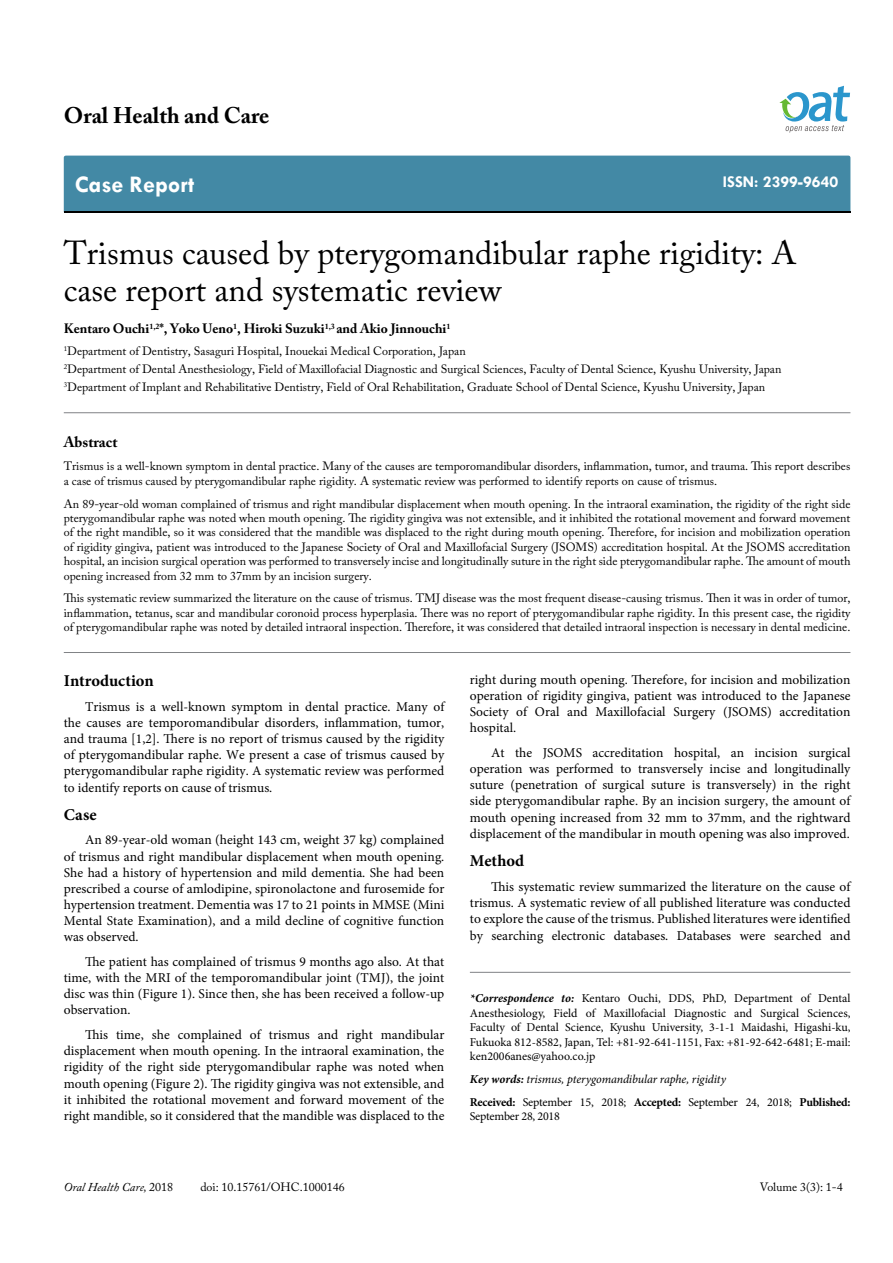
<style>
.page{position:relative;width:893px;height:1263px;background:#fff}
.page>*{position:absolute;margin:0;border:0;box-sizing:border-box;transform-origin:0 0}
.t1{font:33px/37.5px "Adobe Caslon Pro";color:#000}
.t2{font:700 24px "Tw Cen";color:#fff}
.t3{font:700 22.5px "Adobe Caslon Pro";color:#000}
.t4{font:700 16.5px "Minion Pro";letter-spacing:.005em;color:#000}
.t5{font:700 16.5px "Tw Cen";color:#fff}
.t6{font:700 15px "Adobe Caslon Pro";color:#000}
.t7{font:13.5px/16.2px "Minion Pro";color:#000;text-align:justify}
.t8{font:700 13.5px "Adobe Caslon Pro";color:#000}
.t9{font:12px/14.4px "Adobe Caslon Pro";color:#000}
.t10{font:12px/14.4px "Minion Pro";color:#000;text-align:justify}
.t11{font:italic 12px/23px "Minion Pro";letter-spacing:-.01em;color:#000}
.t12{font:italic 12px "Adobe Caslon Pro";color:#000}
.t13{font:12px "Minion Pro";letter-spacing:-.02em;color:#000}
.s1{font-weight:700;font-style:italic}
.s2{font-weight:700}
.s3{font-weight:700;font-style:normal}
.s4{font-style:normal}
</style>
<div class="page">
<div style="left:64px;top:156px;width:786px;height:56px;background:#4389a5"></div>
<svg style="left:779px;top:86px;width:71px;height:47px"></svg>
<hr style="left:64px;top:652px;width:786px;height:1px;background:#808285">
<hr style="left:64px;top:412px;width:786px;height:1px;background:#808285">
<hr style="left:470px;top:972px;width:380px;height:1px;background:#808285">
<h3 class="t3" style="left:64px;top:102px;width:207px">Oral Health and Care</h3>
<h2 class="t2" style="left:75px;top:170px;width:121px">Case Report</h2>
<p class="t5" style="left:723px;top:172px;width:117px">ISSN: 2399-9640</p>
<h1 class="t1" style="left:64px;top:234px;width:734px">Trismus caused by pterygomandibular raphe rigidity: A case report and systematic review</h1>
<p class="t8" style="left:64px;top:321px;width:388px">Kentaro Ouchi<sup>1,2</sup>*, Yoko Ueno<sup>1</sup>, Hiroki Suzuki<sup>1,3</sup> and Akio Jinnouchi<sup>1</sup></p>
<p class="t9" style="left:64px;top:342px;width:719px;line-height:18px"><sup>1</sup>Department of Dentistry, Sasaguri Hospital, Inouekai Medical Corporation, Japan<br><sup>2</sup>Department of Dental Anesthesiology, Field of Maxillofacial Diagnostic and Surgical Sciences, Faculty of Dental Science, Kyushu University, Japan<br><sup>3</sup>Department of Implant and Rehabilitative Dentistry, Field of Oral Rehabilitation, Graduate School of Dental Science, Kyushu University, Japan</p>
<p class="t6" style="left:64px;top:433px;width:55px">Abstract</p>
<p class="t9" style="left:64px;top:459px;width:788px">Trismus is a well-known symptom in dental practice. Many of the causes are temporomandibular disorders, inflammation, tumor, and trauma. This report describes a case of trismus caused by pterygomandibular raphe rigidity. A systematic review was performed to identify reports on cause of trismus.</p>
<p class="t9" style="left:64px;top:496px;width:788px;text-align:justify">An 89-year-old woman complained of trismus and right mandibular displacement when mouth opening. In the intraoral examination, the rigidity of the right side pterygomandibular raphe was noted when mouth opening. The rigidity gingiva was not extensible, and it inhibited the rotational movement and forward movement of the right mandible, so it was considered that the mandible was displaced to the right during mouth opening. Therefore, for incision and mobilization operation of rigidity gingiva, patient was introduced to the Japanese Society of Oral and Maxillofacial Surgery (JSOMS) accreditation hospital. At the JSOMS accreditation hospital, an incision surgical operation was performed to transversely incise and longitudinally suture in the right side pterygomandibular raphe. The amount of mouth opening increased from 32 mm to 37mm by an incision surgery.</p>
<p class="t9" style="left:64px;top:591px;width:788px;text-align:justify">This systematic review summarized the literature on the cause of trismus. TMJ disease was the most frequent disease-causing trismus. Then it was in order of tumor, inflammation, tetanus, scar and mandibular coronoid process hyperplasia. There was no report of pterygomandibular raphe rigidity. In this present case, the rigidity of pterygomandibular raphe was noted by detailed intraoral inspection. Therefore, it was considered that detailed intraoral inspection is necessary in dental medicine.</p>
<p class="t4" style="left:64px;top:669px;width:91px">Introduction</p>
<p class="t7" style="left:64px;top:698px;width:382px;text-indent:21px">Trismus is a well-known symptom in dental practice. Many of the causes are temporomandibular disorders, inflammation, tumor, and trauma [1,2]. There is no report of trismus caused by the rigidity of pterygomandibular raphe. We present a case of trismus caused by pterygomandibular raphe rigidity. A systematic review was performed to identify reports on cause of trismus.</p>
<p class="t4" style="left:64px;top:803px;width:34px">Case</p>
<p class="t7" style="left:64px;top:832px;width:382px;text-indent:21px">An 89-year-old woman (height 143 cm, weight 37 kg) complained of trismus and right mandibular displacement when mouth opening.<br>She had a history of hypertension and mild dementia. She had been prescribed a course of amlodipine, spironolactone and furosemide for hypertension treatment. Dementia was 17 to 21 points in MMSE (Mini Mental State Examination), and a mild decline of cognitive function was observed.</p>
<p class="t7" style="left:64px;top:953px;width:382px;text-indent:21px">The patient has complained of trismus 9 months ago also. At that time, with the MRI of the temporomandibular joint (TMJ), the joint disc was thin (Figure 1). Since then, she has been received a follow-up observation.</p>
<p class="t7" style="left:64px;top:1026px;width:382px;text-indent:21px">This time, she complained of trismus and right mandibular displacement when mouth opening. In the intraoral examination, the rigidity of the right side pterygomandibular raphe was noted when mouth opening (Figure 2). The rigidity gingiva was not extensible, and it inhibited the rotational movement and forward movement of the right mandible, so it considered that the mandible was displaced to the</p>
<p class="t7" style="left:470px;top:671px;width:382px">right during mouth opening. Therefore, for incision and mobilization operation of rigidity gingiva, patient was introduced to the Japanese Society of Oral and Maxillofacial Surgery (JSOMS) accreditation hospital.</p>
<p class="t7" style="left:470px;top:744px;width:382px;text-indent:21px">At the JSOMS accreditation hospital, an incision surgical operation was performed to transversely incise and longitudinally suture (penetration of surgical suture is transversely) in the right side pterygomandibular raphe. By an incision surgery, the amount of mouth opening increased from 32 mm to 37mm, and the rightward displacement of the mandibular in mouth opening was also improved.</p>
<p class="t4" style="left:470px;top:849px;width:56px">Method</p>
<p class="t7" style="left:470px;top:879px;width:382px;text-indent:21px">This systematic review summarized the literature on the cause of trismus. A systematic review of all published literature was conducted to explore the cause of the trismus. Published literatures were identified by searching electronic databases. Databases were searched and</p>
<p class="t10" style="left:470px;top:991px;width:382px"><span class="s1">*Correspondence to:</span> Kentaro Ouchi, DDS, PhD, Department of Dental Anesthesiology, Field of Maxillofacial Diagnostic and Surgical Sciences, Faculty of Dental Science, Kyushu University, 3-1-1 Maidashi, Higashi-ku, Fukuoka 812-8582, Japan, Tel: +81-92-641-1151, Fax: +81-92-642-6481; E-mail: ken2006anes@yahoo.co.jp</p>
<p class="t11" style="left:470px;top:1067px;width:382px"><span class="s2">Key words:</span> trismus, pterygomandibular raphe, rigidity<br><span class="s3">Received:</span> <span class="s4">September 15, 2018;</span> <span class="s3">Accepted:</span> <span class="s4">September 24, 2018;</span> <span class="s3">Published:</span></p>
<p class="t13" style="left:470px;top:1108px;width:91px">September 28, 2018</p>
<p class="t12" style="left:64px;top:1180px;width:111px">Oral Health Care, <span class="s4">2018</span></p>
<p class="t9" style="left:200px;top:1180px;width:146px">doi: 10.15761/OHC.1000146</p>
<p class="t9" style="left:760px;top:1180px;width:84px">Volume 3(3): 1-4</p>
</div>
